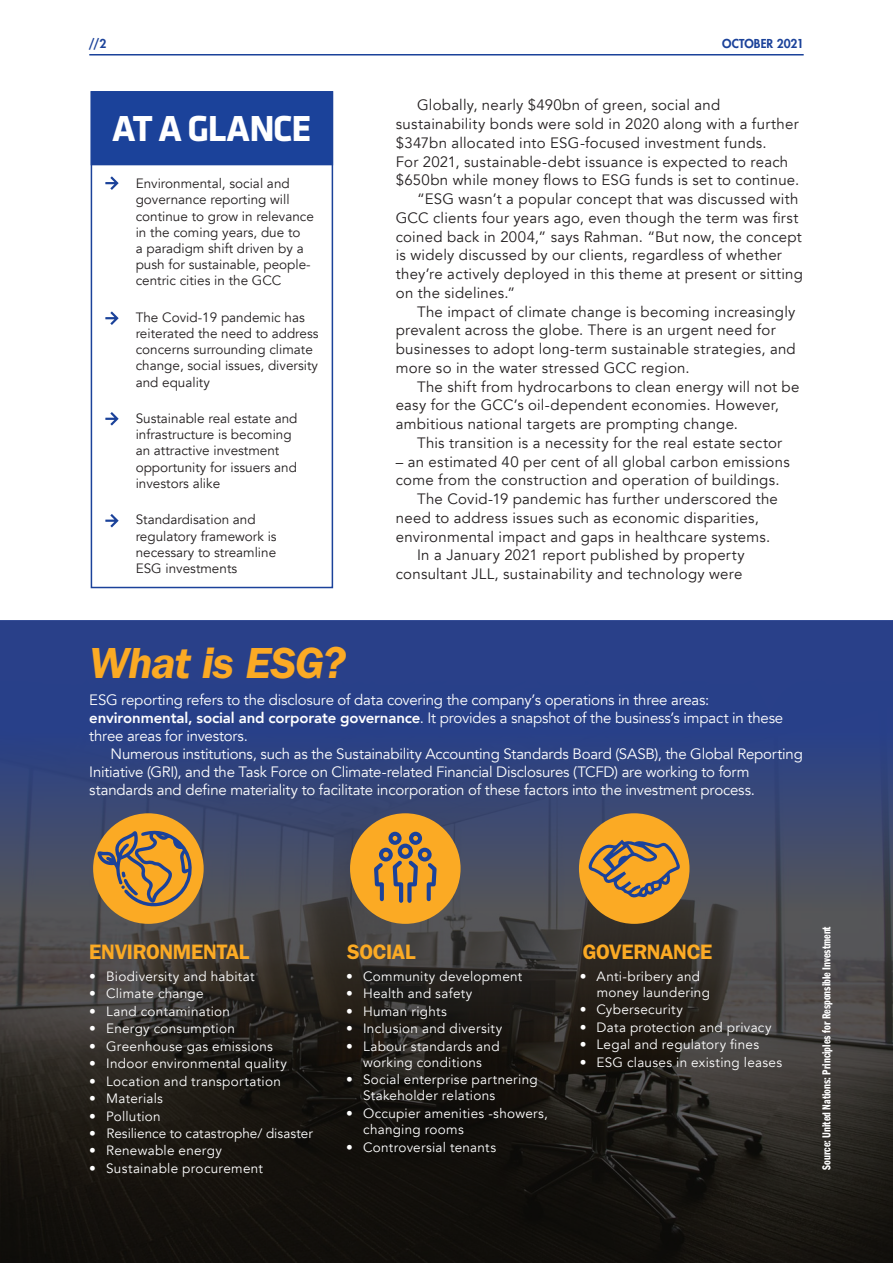
<style>
.page{position:relative;width:893px;height:1263px;background:#fff}
.page>*{position:absolute;margin:0;border:0;box-sizing:border-box;transform-origin:0 0}
.t1{font:italic 600 45px "ITC Franklin Gothic Std";letter-spacing:-.025em;color:#fbaa24}
.t2{font:700 37.5px "Klavika";letter-spacing:-.035em;color:#fff}
.t3{font:600 21px "ITC Franklin Gothic Std";letter-spacing:-.02em;color:#fbaa24}
.t4{font:15px/18.8px "Avenir";letter-spacing:.015em;color:#231f20}
.t5{font:15px/18px "Avenir";letter-spacing:-.015em;color:#fff}
.t6{font:13.5px/16.2px "Avenir";letter-spacing:.02em;color:#fff}
.t7{font:13.5px/16.2px "Avenir";color:#231f20}
.t8{font:13.5px "Avenir";color:#fff}
.t9{font:12px "ITC Franklin Gothic Std Dm Cp";color:#fff}
.t10{font:800 12px "Futura Std";letter-spacing:.005em;color:#1b429a}
.s1{font-weight:800}
</style>
<div class="page">
<img style="left:0;top:1005px;width:893px;height:258px">
<svg style="left:0;top:621px;width:893px;height:384px;background:#36426a"></svg>
<div style="left:579px;top:813px;width:110px;height:111px;background:#fbaa24;border-radius:50%"></div>
<svg style="left:588px;top:840px;width:92px;height:58px"></svg>
<div style="left:93px;top:813px;width:111px;height:111px;background:#fbaa24;border-radius:50%"></div>
<svg style="left:97px;top:829px;width:96px;height:79px"></svg>
<div style="left:350px;top:813px;width:111px;height:111px;background:#fbaa24;border-radius:50%"></div>
<svg style="left:374px;top:832px;width:63px;height:71px"></svg>
<hr style="left:89px;top:54px;width:715px;height:2px;background:#1b429a">
<div style="left:91px;top:91px;width:242px;height:497px;border:2px solid #1b429a"></div>
<div style="left:91px;top:91px;width:242px;height:74px;background:#1b429a"></div>
<svg style="left:105px;top:176px;width:14px;height:14px"></svg>
<svg style="left:105px;top:311px;width:14px;height:14px"></svg>
<svg style="left:105px;top:412px;width:14px;height:13px"></svg>
<svg style="left:105px;top:514px;width:14px;height:13px"></svg>
<p class="t10" style="left:88px;top:36px;width:20px">//2</p>
<p class="t10" style="left:722px;top:36px;width:83px">OCTOBER 2021</p>
<p class="t2" style="left:112px;top:108px;width:201px">AT A GLANCE</p>
<p class="t7" style="left:136px;top:176px;width:180px">Environmental, social and governance reporting will continue to grow in relevance in the coming years, due to<br>a paradigm shift driven by a push for sustainable, people&shy;centric cities in the GCC</p>
<p class="t7" style="left:136px;top:309px;width:184px">The Covid-19 pandemic has reiterated the need to address concerns surrounding climate change, social issues, diversity and equality</p>
<p class="t7" style="left:136px;top:410px;width:163px">Sustainable real estate and infrastructure is becoming an attractive investment opportunity for issuers and investors alike</p>
<p class="t7" style="left:136px;top:512px;width:142px">Standardisation and regulatory framework is necessary to streamline<br>ESG investments</p>
<p class="t1" style="left:89px;top:637px;width:258px">What is ESG?</p>
<p class="t4" style="left:396px;top:96px;width:405px;text-indent:21px">Globally, nearly $490bn of green, social and sustainability bonds were sold in 2020 along with a further $347bn allocated into ESG-focused investment funds.<br>For 2021, sustainable-debt issuance is expected to reach $650bn while money flows to ESG funds is set to continue.</p>
<p class="t4" style="left:396px;top:190px;width:409px;text-indent:21px">“ESG wasn’t a popular concept that was discussed with GCC clients four years ago, even though the term was first coined back in 2004,” says Rahman. “But now, the concept is widely discussed by our clients, regardless of whether they’re actively deployed in this theme at present or sitting on the sidelines.”</p>
<p class="t4" style="left:396px;top:302px;width:401px;text-indent:21px">The impact of climate change is becoming increasingly prevalent across the globe. There is an urgent need for businesses to adopt long-term sustainable strategies, and more so in the water stressed GCC region.</p>
<p class="t4" style="left:396px;top:377px;width:405px;text-indent:21px">The shift from hydrocarbons to clean energy will not be easy for the GCC’s oil-dependent economies. However, ambitious national targets are prompting change.</p>
<p class="t4" style="left:417px;top:433px;width:367px">This transition is a necessity for the real estate sector</p>
<p class="t4" style="left:396px;top:452px;width:395px">– an estimated 40 per cent of all global carbon emissions come from the construction and operation of buildings.</p>
<p class="t4" style="left:396px;top:490px;width:384px;text-indent:21px">The Covid-19 pandemic has further underscored the need to address issues such as economic disparities, environmental impact and gaps in healthcare systems.</p>
<p class="t4" style="left:396px;top:546px;width:350px;text-align:right">In a January 2021 report published by property consultant JLL, sustainability and technology were</p>
<p class="t5" style="left:89px;top:691px;width:695px">ESG reporting refers to the disclosure of data covering the company’s operations in three areas: <span class="s1">environmental, social and corporate governance</span>. It provides a snapshot of the business’s impact in these three areas for investors.</p>
<p class="t5" style="left:89px;top:745px;width:715px;text-indent:21px">Numerous institutions, such as the Sustainability Accounting Standards Board (SASB), the Global Reporting<br>Initiative (GRI), and the Task Force on Climate-related Financial Disclosures (TCFD) are working to form standards and define materiality to facilitate incorporation of these factors into the investment process.</p>
<p class="t3" style="left:89px;top:939px;width:162px">ENVIRONMENTAL</p>
<p class="t3" style="left:347px;top:939px;width:70px">SOCIAL</p>
<p class="t3" style="left:583px;top:939px;width:131px">GOVERNANCE</p>
<p class="t6" style="left:89px;top:968px;width:167px">• Biodiversity and habitat</p>
<p class="t6" style="left:89px;top:986px;width:116px">• Climate change</p>
<p class="t6" style="left:89px;top:1003px;width:142px">• Land contamination</p>
<p class="t6" style="left:89px;top:1020px;width:147px">• Energy consumption</p>
<p class="t6" style="left:89px;top:1038px;width:185px">• Greenhouse gas emissions</p>
<p class="t6" style="left:89px;top:1055px;width:199px">• Indoor environmental quality</p>
<p class="t6" style="left:89px;top:1073px;width:193px">• Location and transportation</p>
<p class="t6" style="left:89px;top:1090px;width:75px">• Materials</p>
<p class="t6" style="left:89px;top:1108px;width:73px">• Pollution</p>
<p class="t8" style="left:89px;top:1125px;width:225px">• Resilience to catastrophe/ disaster</p>
<p class="t6" style="left:89px;top:1143px;width:134px">• Renewable energy</p>
<p class="t6" style="left:89px;top:1160px;width:175px">• Sustainable procurement</p>
<p class="t6" style="left:346px;top:968px;width:178px">• Community development</p>
<p class="t6" style="left:346px;top:986px;width:128px">• Health and safety</p>
<p class="t6" style="left:346px;top:1003px;width:102px">• Human rights</p>
<p class="t6" style="left:346px;top:1020px;width:158px">• Inclusion and diversity</p>
<p class="t6" style="left:346px;top:1038px;width:155px;text-align:center">• Labour standards and working conditions</p>
<p class="t6" style="left:363px;top:1072px;width:176px;text-indent:-17px">• Social enterprise partnering<br>Stakeholder relations</p>
<p class="t6" style="left:363px;top:1105px;width:186px;text-indent:-17px">• Occupier amenities -showers, changing rooms</p>
<p class="t6" style="left:346px;top:1139px;width:151px">• Controversial tenants</p>
<p class="t6" style="left:597px;top:968px;width:115px;text-indent:-17px">• Anti-bribery and money laundering</p>
<p class="t6" style="left:580px;top:1002px;width:105px">• Cybersecurity</p>
<p class="t6" style="left:580px;top:1019px;width:193px">• Data protection and privacy</p>
<p class="t6" style="left:580px;top:1037px;width:181px">• Legal and regulatory fines</p>
<p class="t6" style="left:580px;top:1054px;width:204px">• ESG clauses in existing leases</p>
<p class="t9" style="left:820px;top:1170px;width:245px;rotate:-90deg">Source: United Nations: Principles for Responsible Investment</p>
</div>
